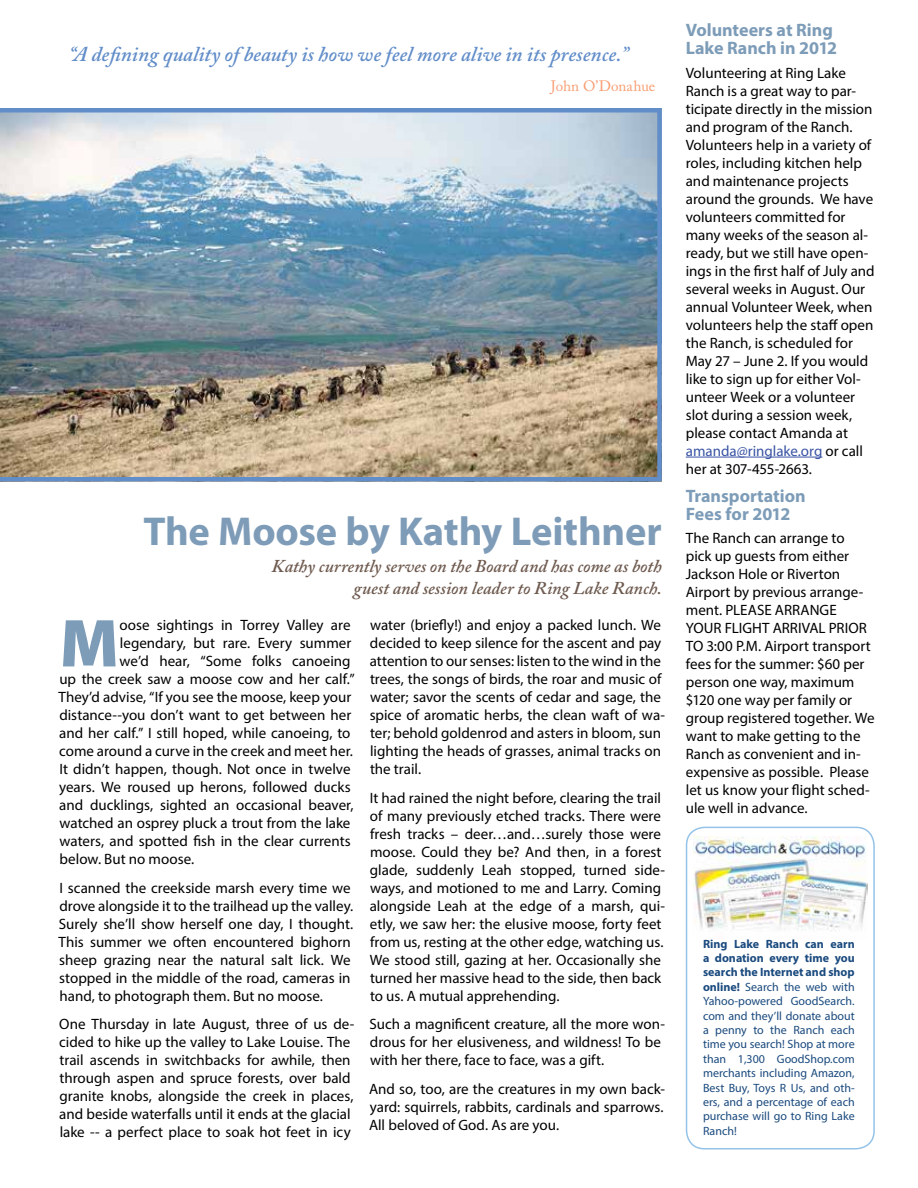
<style>
.page{position:relative;width:918px;height:1188px;background:#fff}
.page>*{position:absolute;margin:0;border:0;box-sizing:border-box;transform-origin:0 0}
.t1{font:900 68.4px "Myriad Pro";color:#7d9cb8}
.t2{font:700 40.5px "Myriad Pro";letter-spacing:-.005em;color:#7e9cb8}
.t3{font:italic 600 21px "Adobe Caslon Pro";color:#618dc9}
.t4{font:italic 600 18px/22.5px "Adobe Caslon Pro";color:#6e5a4f;text-align:right}
.t5{font:700 18px/18px "Myriad Pro";color:#7d9cb8}
.t6{font:15px/18px "Myriad Pro";color:#000}
.t7{font:15px "Adobe Caslon Pro";color:#f89c71}
.t8{font:12px/14.4px "Myriad Pro";color:#1a4a7e;text-align:justify}
.s1{color:#7d9cb8}
.s2{color:#3953a4}
.s3{font-weight:700}
</style>
<div class="page">
<hr style="left:686px;top:457px;width:136px;height:1px;background:#3953a4">
<img style="left:0;top:108px;width:662px;height:374px">
<img style="left:693px;top:836px;width:174px;height:95px">
<div style="left:686px;top:827px;width:189px;height:322px;border:2px solid #94c3e9;border-radius:18px"></div>
<h3 class="t3" style="left:69px;top:41px;width:561px">“A defining quality of beauty is how we feel more alive in its presence.”</h3>
<p class="t7" style="left:551px;top:77px;width:106px">John O’Donahue</p>
<h2 class="t2" style="left:143px;top:505px;width:520px"><span class="s1">The</span> Moose by Kathy Leithner</h2>
<p class="t4" style="left:272px;top:554px;width:392px">Kathy currently serves on the Board and has come as both guest and session leader to Ring Lake Ranch.</p>
<h1 class="t1" style="left:60px;top:598px;width:61px">M</h1>
<p class="t6" style="left:120px;top:616px;width:233px">oose sightings in Torrey Valley are</p>
<p class="t6" style="left:120px;top:634px;width:233px">legendary, but rare. Every summer</p>
<p class="t6" style="left:120px;top:652px;width:232px">we’d hear, “Some folks canoeing</p>
<p class="t6" style="left:59px;top:670px;width:297px">up the creek saw a moose cow and her calf.”</p>
<p class="t6" style="left:58px;top:688px;width:294px">They’d advise, “If you see the moose, keep your</p>
<p class="t6" style="left:59px;top:706px;width:293px">distance--you don’t want to get between her</p>
<p class="t6" style="left:59px;top:724px;width:293px">and her calf.” I still hoped, while canoeing, to</p>
<p class="t6" style="left:59px;top:742px;width:295px">come around a curve in the creek and meet her.</p>
<p class="t6" style="left:59px;top:760px;width:293px">It didn’t happen, though. Not once in twelve</p>
<p class="t6" style="left:59px;top:778px;width:293px">years. We roused up herons, followed ducks</p>
<p class="t6" style="left:59px;top:796px;width:296px">and ducklings, sighted an occasional beaver,</p>
<p class="t6" style="left:60px;top:814px;width:292px">watched an osprey pluck a trout from the lake</p>
<p class="t6" style="left:60px;top:832px;width:293px">waters, and spotted fish in the clear currents</p>
<p class="t6" style="left:60px;top:850px;width:136px">below. But no moose.</p>
<p class="t6" style="left:58px;top:879px;width:296px">I scanned the creekside marsh every time we drove alongside it to the trailhead up the valley.<br>Surely she’ll show herself one day, I thought.<br>This summer we often encountered bighorn sheep grazing near the natural salt lick. We stopped in the middle of the road, cameras in hand, to photograph them. But no moose.</p>
<p class="t6" style="left:59px;top:1015px;width:297px">One Thursday in late August, three of us de&shy;cided to hike up the valley to Lake Louise. The trail ascends in switchbacks for awhile, then through aspen and spruce forests, over bald granite knobs, alongside the creek in places, and beside waterfalls until it ends at the glacial lake -- a perfect place to soak hot feet in icy</p>
<p class="t6" style="left:370px;top:616px;width:297px">water (briefly!) and enjoy a packed lunch. We decided to keep silence for the ascent and pay attention to our senses: listen to the wind in the trees, the songs of birds, the roar and music of water; savor the scents of cedar and sage, the spice of aromatic herbs, the clean waft of wa&shy;ter; behold goldenrod and asters in bloom, sun lighting the heads of grasses, animal tracks on the trail.</p>
<p class="t6" style="left:370px;top:789px;width:297px">It had rained the night before, clearing the trail of many previously etched tracks. There were fresh tracks – deer…and…surely those were moose. Could they be? And then, in a forest glade, suddenly Leah stopped, turned side&shy;ways, and motioned to me and Larry. Coming alongside Leah at the edge of a marsh, qui&shy;etly, we saw her: the elusive moose, forty feet from us, resting at the other edge, watching us.<br>We stood still, gazing at her. Occasionally she turned her massive head to the side, then back to us. A mutual apprehending.</p>
<p class="t6" style="left:369px;top:1015px;width:297px">Such a magnificent creature, all the more won&shy;drous for her elusiveness, and wildness! To be with her there, face to face, was a gift.</p>
<p class="t6" style="left:369px;top:1080px;width:297px;text-align:justify">And so, too, are the creatures in my own back&shy;yard: squirrels, rabbits, cardinals and sparrows.<br>All beloved of God. As are you.</p>
<p class="t5" style="left:686px;top:21px;width:153px">Volunteers at Ring<br>Lake Ranch in 2012</p>
<p class="t6" style="left:686px;top:63px;width:190px">Volunteering at Ring Lake<br>Ranch is a great way to par&shy;ticipate directly in the mission and program of the Ranch.<br>Volunteers help in a variety of roles, including kitchen help and maintenance projects around the grounds. We have volunteers committed for many weeks of the season al&shy;ready, but we still have open&shy;ings in the first half of July and several weeks in August. Our annual Volunteer Week, when volunteers help the staff open the Ranch, is scheduled for<br>May 27 – June 2. If you would like to sign up for either Vol&shy;unteer Week or a volunteer slot during a session week, please contact Amanda at <span class="s2">amanda@ringlake.org</span> or call her at 307-455-2663.</p>
<p class="t5" style="left:686px;top:486px;width:121px">Transportation<br>Fees for 2012</p>
<p class="t6" style="left:686px;top:529px;width:190px">The Ranch can arrange to<br>pick up guests from either<br>Jackson Hole or Riverton<br>Airport by previous arrange&shy;ment. PLEASE ARRANGE<br>YOUR FLIGHT ARRIVAL PRIOR<br>TO 3:00 P.M. Airport transport fees for the summer: $60 per person one way, maximum $120 one way per family or group registered together. We want to make getting to the<br>Ranch as convenient and in&shy;expensive as possible. Please let us know your flight sched&shy;ule well in advance.</p>
<p class="t8" style="left:703px;top:936px;width:153px"><span class="s3">Ring Lake Ranch can earn a donation every time you search the Internet and shop online!</span> Search the web with Yahoo-powered GoodSearch. com and they’ll donate about a penny to the Ranch each time you search! Shop at more than 1,300 GoodShop.com merchants including Amazon, Best Buy, Toys R Us, and oth&shy;ers, and a percentage of each purchase will go to Ring Lake Ranch!</p>
</div>
